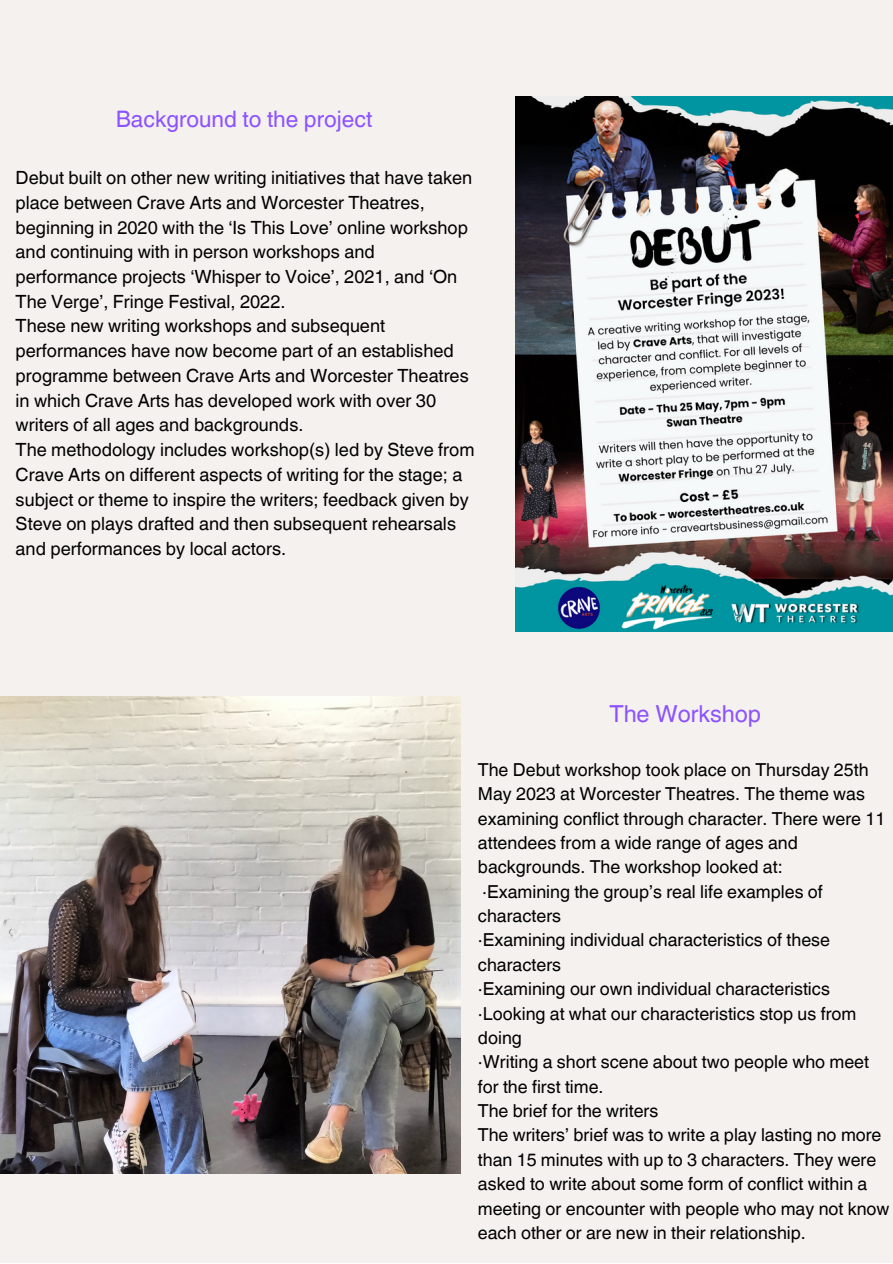
<style>
.page{position:relative;width:893px;height:1264px;background:#fff}
.page>*{position:absolute;margin:0;border:0;box-sizing:border-box;transform-origin:0 0}
.t1{font:23.4px "Helvetica World";color:#8c52ff}
.t2{font:22.65px "Helvetica World";color:#8c52ff}
.t3{font:18.15px/24.8px "Helvetica World";color:#000}
.t4{font:17.85px/24.3px "Helvetica World";color:#000}
</style>
<div class="page">
<div style="left:0;top:0;width:892px;height:1262px;background:#f4f1ee"></div>
<img style="left:516px;top:97px;width:376px;height:534px">
<img style="left:0;top:696px;width:460px;height:477px">
<p class="t2" style="left:116px;top:105px;width:258px">Background to the project</p>
<p class="t3" style="left:16px;top:165px;width:458px">Debut built on other new writing initiatives that have taken place between Crave Arts and Worcester Theatres, beginning in 2020 with the ‘Is This Love’ online workshop and continuing with in person workshops and performance projects ‘Whisper to Voice’, 2021, and ‘On The Verge’, Fringe Festival, 2022.</p>
<p class="t3" style="left:16px;top:314px;width:454px">These new writing workshops and subsequent performances have now become part of an established programme between Crave Arts and Worcester Theatres in which Crave Arts has developed work with over 30 writers of all ages and backgrounds.</p>
<p class="t3" style="left:16px;top:437px;width:460px">The methodology includes workshop(s) led by Steve from Crave Arts on different aspects of writing for the stage; a subject or theme to inspire the writers; feedback given by Steve on plays drafted and then subsequent rehearsals and performances by local actors.</p>
<p class="t1" style="left:609px;top:700px;width:153px">The Workshop</p>
<p class="t4" style="left:478px;top:757px;width:409px">The Debut workshop took place on Thursday 25th May 2023 at Worcester Theatres. The theme was examining conflict through character. There were 11 attendees from a wide range of ages and backgrounds. The workshop looked at:</p>
<p class="t4" style="left:478px;top:879px;width:346px">·Examining the group’s real life examples of characters</p>
<p class="t4" style="left:478px;top:928px;width:353px">·Examining individual characteristics of these characters</p>
<p class="t4" style="left:478px;top:976px;width:353px">·Examining our own individual characteristics</p>
<p class="t4" style="left:478px;top:1001px;width:380px">·Looking at what our characteristics stop us from doing</p>
<p class="t4" style="left:478px;top:1049px;width:392px">·Writing a short scene about two people who meet for the first time.</p>
<p class="t4" style="left:478px;top:1098px;width:182px">The brief for the writers</p>
<p class="t4" style="left:478px;top:1123px;width:413px">The writers’ brief was to write a play lasting no more than 15 minutes with up to 3 characters. They were asked to write about some form of conflict within a meeting or encounter with people who may not know each other or are new in their relationship.</p>
</div>
